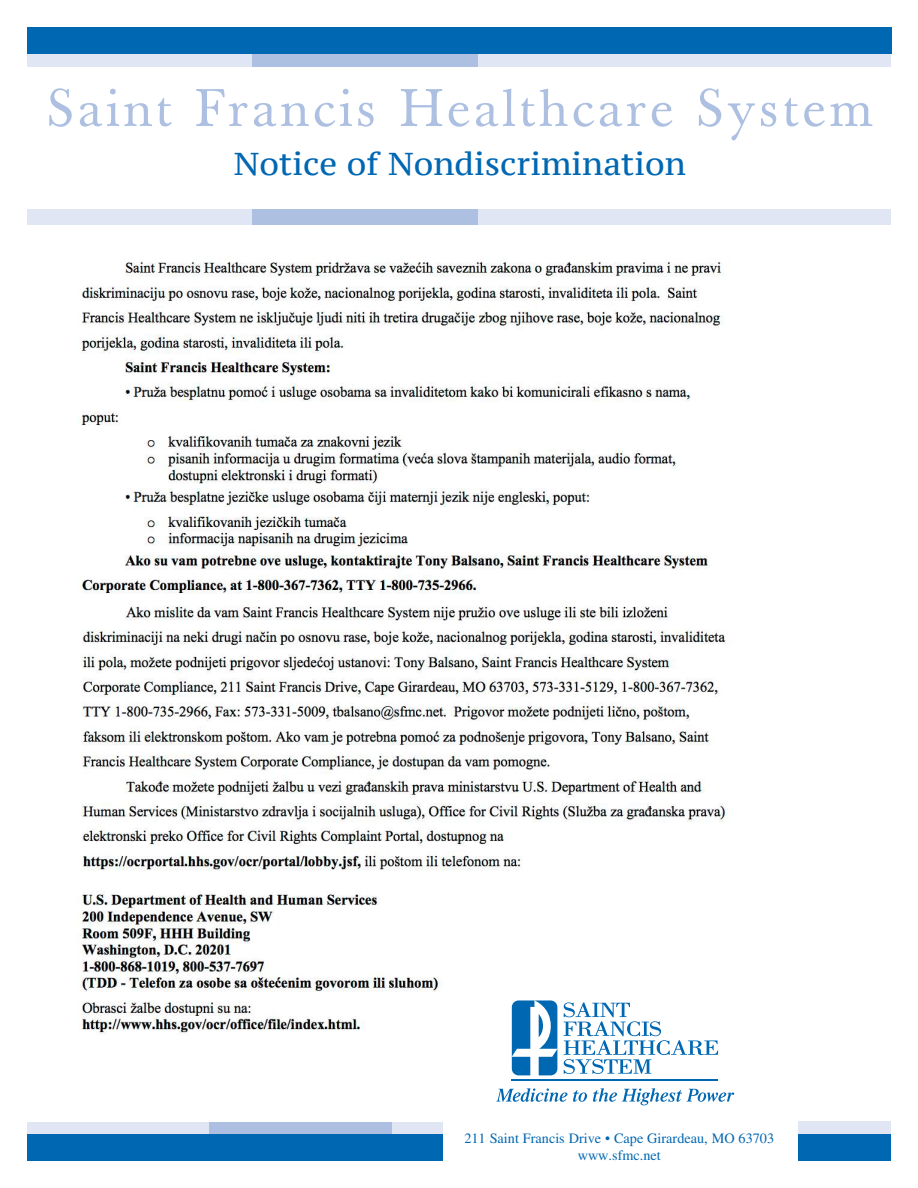
<style>
.page{position:relative;width:918px;height:1188px;background:#fff}
.page>*{position:absolute;margin:0;border:0;box-sizing:border-box;transform-origin:0 0}
.t1{font:52.5px "Baskerville";letter-spacing:.08em;color:#adc0e2}
.t2{font:31.5px "PT Serif Caption";color:#0067b2}
.t3{font:14.25px/17.2px "Times LT Std";color:#0067b2;text-align:center}
</style>
<div class="page">
<div style="left:27px;top:51px;width:225px;height:15px;background:#e0e6f4"></div>
<div style="left:252px;top:51px;width:226px;height:15px;background:#adc0e2"></div>
<div style="left:478px;top:51px;width:413px;height:15px;background:#e0e6f4"></div>
<div style="left:27px;top:210px;width:225px;height:15px;background:#e0e6f4"></div>
<div style="left:252px;top:210px;width:226px;height:15px;background:#adc0e2"></div>
<div style="left:478px;top:210px;width:413px;height:15px;background:#e0e6f4"></div>
<div style="left:27px;top:27px;width:864px;height:27px;background:#0067b2"></div>
<div style="left:379px;top:1122px;width:64px;height:16px;background:#e0e6f4"></div>
<div style="left:27px;top:1122px;width:182px;height:16px;background:#e0e6f4"></div>
<div style="left:209px;top:1122px;width:183px;height:16px;background:#adc0e2"></div>
<div style="left:27px;top:1134px;width:416px;height:27px;background:#0067b2"></div>
<div style="left:798px;top:1122px;width:93px;height:15px;background:#e0e6f4"></div>
<div style="left:798px;top:1134px;width:93px;height:27px;background:#0067b2"></div>
<img style="left:80px;top:258px;width:642px;height:336px">
<img style="left:82px;top:605px;width:646px;height:266px">
<img style="left:80px;top:891px;width:639px;height:185px">
<svg style="left:564px;top:1002px;width:154px;height:72px"></svg>
<hr style="left:512px;top:1079px;width:206px;height:2px;background:#0067b2">
<svg style="left:512px;top:1000px;width:45px;height:75px"></svg>
<svg style="left:496px;top:1088px;width:71px;height:14px"></svg>
<svg style="left:573px;top:1090px;width:14px;height:12px"></svg>
<svg style="left:593px;top:1088px;width:141px;height:17px"></svg>
<h1 class="t1" style="left:48px;top:88px;width:826px">Saint Francis Healthcare System</h1>
<h2 class="t2" style="left:234px;top:145px;width:454px">Notice of Nondiscrimination</h2>
<p class="t3" style="left:464px;top:1129px;width:311px">211 Saint Francis Drive • Cape Girardeau, MO 63703 www.sfmc.net</p>
</div>
